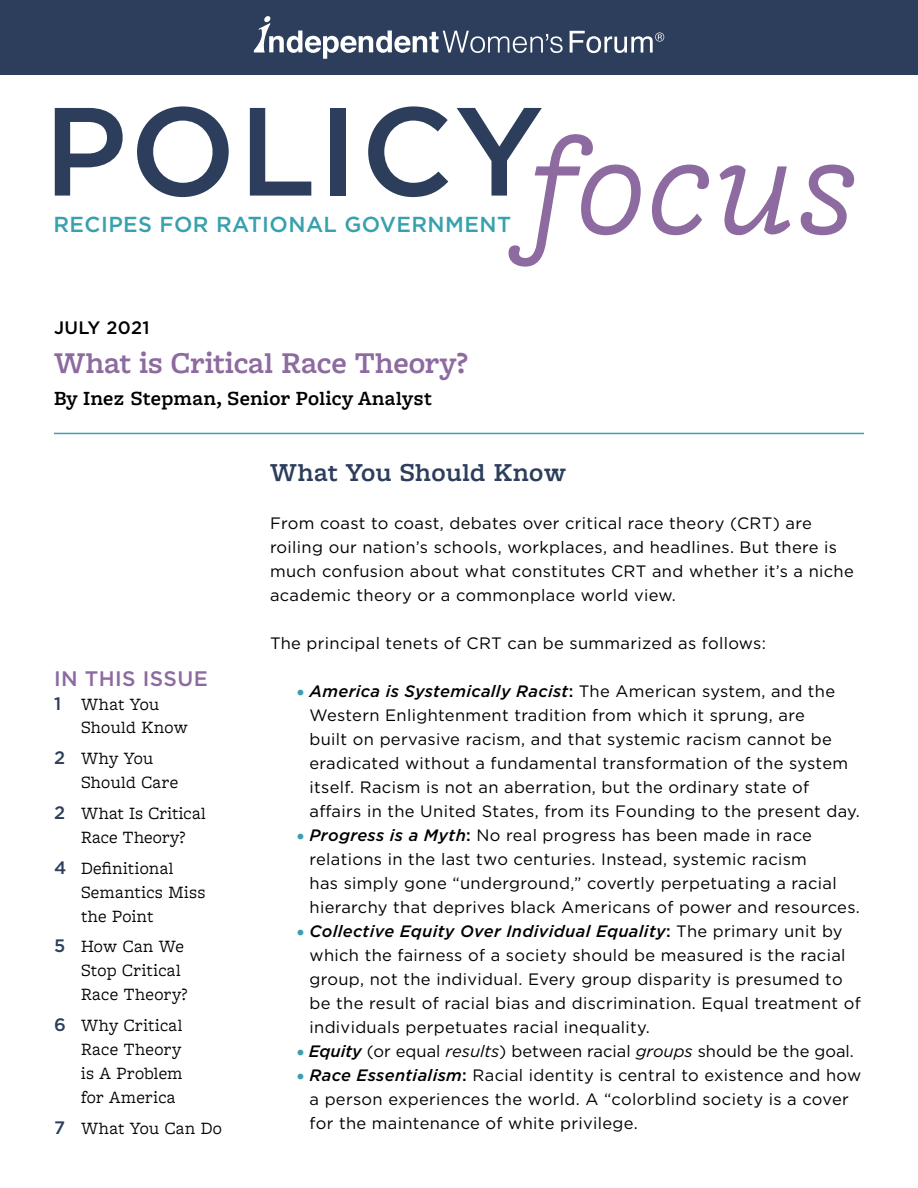
<style>
.page{position:relative;width:918px;height:1188px;background:#fff}
.page>*{position:absolute;margin:0;border:0;box-sizing:border-box;transform-origin:0 0}
.t1{font:italic 145.95px "Freight Macro Pro";letter-spacing:.005em;color:#8d6a9f}
.t2{font:500 125.25px "Gotham";letter-spacing:.02em;color:#2c3e5c}
.t3{font:600 31.5px "Freight Macro Pro";letter-spacing:-.005em;color:#8d6a9f}
.t4{font:600 27px "Freight Macro Pro";letter-spacing:.015em;color:#2c3e5c}
.t5{font:500 21.75px "Gotham";letter-spacing:.02em;color:#37a1ad}
.t6{font:600 21px "Freight Macro Pro";letter-spacing:.02em;color:#000}
.t7{font:500 21px "Gotham";letter-spacing:.02em;color:#8d6a9f}
.t8{font:18px/24px "Freight Macro Pro";letter-spacing:.015em;color:#000}
.t9{font:500 18px "Gotham";letter-spacing:.02em;color:#000}
.t10{font:16.5px/24px "Gotham";letter-spacing:.02em;color:#000}
.t11{font:16.5px "Gotham";color:#000}
.s1{font-family:"Gotham";font-weight:500;color:#2c3e5c}
.s2{font-family:"Freight Macro Pro";color:#37a1ad}
.s3{font-weight:500;font-style:italic}
.s4{font-weight:500}
.s5{font-style:italic}
</style>
<div class="page">
<div style="left:0;top:0;width:918px;height:75px;background:#2c3e5c"></div>
<svg style="left:254px;top:16px;width:309px;height:43px"></svg>
<svg style="left:570px;top:31px;width:94px;height:22px"></svg>
<hr style="left:54px;top:433px;width:810px;height:1px;background:#37a1ad">
<h2 class="t2" style="left:44px;top:69px;width:502px">POLICY</h2>
<h3 class="t5" style="left:54px;top:210px;width:459px">RECIPES FOR RATIONAL GOVERNMENT</h3>
<h1 class="t1" style="left:531px;top:85px;width:330px">focus</h1>
<p class="t9" style="left:54px;top:316px;width:97px">JULY 2021</p>
<h3 class="t3" style="left:54px;top:341px;width:416px">What is Critical Race Theory?</h3>
<p class="t6" style="left:54px;top:384px;width:379px">By Inez Stepman, Senior Policy Analyst</p>
<p class="t7" style="left:54px;top:664px;width:155px">IN THIS ISSUE</p>
<p class="t8" style="left:81px;top:691px;width:108px;text-indent:-27px"><span class="s1">1</span> What You<br>Should Know</p>
<p class="t8" style="left:81px;top:746px;width:99px;text-indent:-27px"><span class="s1">2</span> Why You<br>Should Care</p>
<p class="t8" style="left:54px;top:800px;width:153px;text-align:center"><span class="s1">2</span> What Is Critical<br>Race Theory?</p>
<p class="t8" style="left:81px;top:855px;width:126px;text-indent:-27px"><span class="s1">4</span> Definitional<br>Semantics Miss the Point</p>
<p class="t8" style="left:81px;top:934px;width:108px;text-indent:-27px"><span class="s1">5</span> How Can We<br>Stop Critical<br>Race Theory?</p>
<p class="t8" style="left:81px;top:1013px;width:103px;text-align:justify;text-indent:-27px"><span class="s1">6</span> Why Critical Race Theory is A Problem for America</p>
<p class="t8" style="left:54px;top:1115px;width:169px"><span class="s1">7</span> What You Can Do</p>
<h3 class="t4" style="left:270px;top:454px;width:297px">What You Should Know</h3>
<p class="t10" style="left:270px;top:511px;width:585px">From coast to coast, debates over critical race theory (CRT) are roiling our nation’s schools, workplaces, and headlines. But there is much confusion about what constitutes CRT and whether it’s a niche academic theory or a commonplace world view.</p>
<p class="t10" style="left:270px;top:631px;width:498px">The principal tenets of CRT can be summarized as follows:</p>
<p class="t10" style="left:310px;top:679px;width:552px;text-indent:-13px"><span class="s2">•</span> <span class="s3">America is Systemically Racist</span><span class="s4">:</span> The American system, and the Western Enlightenment tradition from which it sprung, are<br>built on pervasive racism, and that systemic racism cannot be eradicated without a fundamental transformation of the system itself. Racism is not an aberration, but the ordinary state of affairs in the United States, from its Founding to the present day.</p>
<p class="t10" style="left:310px;top:823px;width:552px;text-indent:-13px"><span class="s2">•</span> <span class="s3">Progress is a Myth</span><span class="s4">:</span> No real progress has been made in race relations in the last two centuries. Instead, systemic racism<br>has simply gone “underground,” covertly perpetuating a racial hierarchy that deprives black Americans of power and resources.</p>
<p class="t10" style="left:310px;top:919px;width:553px;text-indent:-13px"><span class="s2">•</span> <span class="s3">Collective Equity Over Individual Equality</span><span class="s4">:</span> The primary unit by which the fairness of a society should be measured is the racial group, not the individual. Every group disparity is presumed to be the result of racial bias and discrimination. Equal treatment of individuals perpetuates racial inequality.</p>
<p class="t11" style="left:297px;top:1041px;width:558px"><span class="s2">•</span> <span class="s3">Equity</span> (or equal <span class="s5">results</span>) between racial <span class="s5">groups</span> should be the goal.</p>
<p class="t10" style="left:310px;top:1063px;width:553px;text-indent:-13px"><span class="s2">•</span> <span class="s3">Race Essentialism</span><span class="s4">:</span> Racial identity is central to existence and how a person experiences the world. A “colorblind society is a cover for the maintenance of white privilege.</p>
</div>
